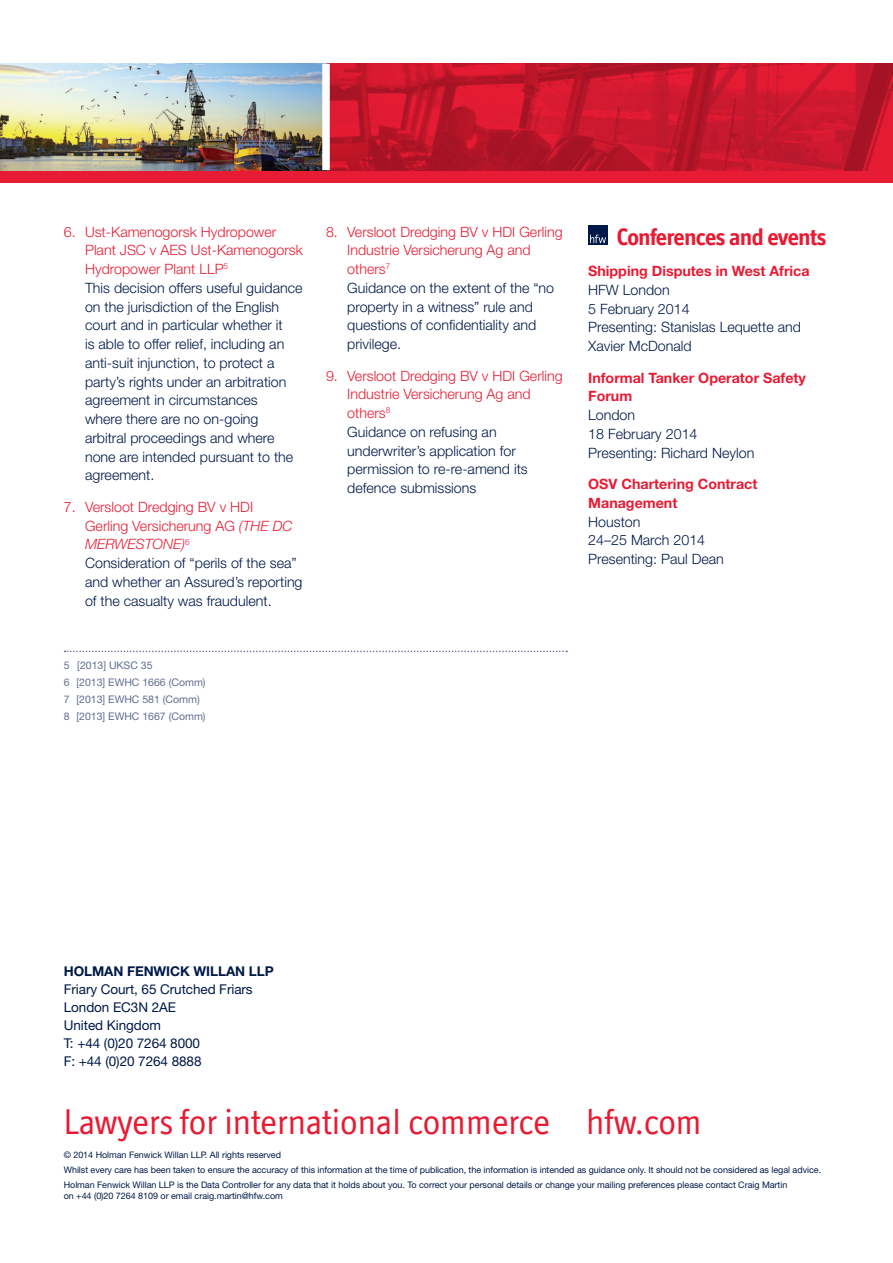
<style>
.page{position:relative;width:893px;height:1263px;background:#fff}
.page>*{position:absolute;margin:0;border:0;box-sizing:border-box;transform-origin:0 0}
.t1{font:36px "Officina Display ITC";color:#e71c34}
.t2{font:700 24px "Officina Display ITC Std";letter-spacing:-.02em;color:#e71c34}
.t3{font:300 14.25px/18.8px "Helvetica Neue";color:#001948}
.t4{font:700 14.25px/18.8px "Helvetica Neue";color:#e71c34}
.t5{font:13.5px/18px "Helvetica Neue";letter-spacing:-.005em;color:#001948}
.t6{font:700 13.5px "Helvetica Neue";letter-spacing:-.005em;color:#001948}
.t7{font:10.5px/16.8px "Helvetica Neue";color:#616c90}
.t8{font:9px/15px "Helvetica Neue";letter-spacing:-.005em;color:#001948}
.s1{color:#e71c34}
.s2{font-style:italic;color:#e71c34}
</style>
<div class="page">
<div style="left:588px;top:225px;width:19px;height:19px;background:#001948"></div>
<svg style="left:590px;top:235px;width:16px;height:8px"></svg>
<div style="left:0;top:170px;width:893px;height:13px;background:#e71c34"></div>
<img style="left:330px;top:64px;width:563px;height:106px">
<img style="left:0;top:64px;width:322px;height:106px">
<svg style="left:65px;top:651px;width:502px;height:1px"></svg>
<p class="t3" style="left:85px;top:222px;width:219px;text-indent:-21px"><span class="s1">6. Ust-Kamenogorsk Hydropower<br>Plant JSC v AES Ust-Kamenogorsk<br>Hydropower Plant LLP</span><sup>5<br></sup>This decision offers useful guidance on the jurisdiction of the English court and in particular whether it<br>is able to offer relief, including an anti-suit injunction, to protect a party’s rights under an arbitration agreement in circumstances<br>where there are no on-going arbitral proceedings and where none are intended pursuant to the agreement.</p>
<p class="t3" style="left:85px;top:497px;width:219px;text-indent:-21px"><span class="s1">7. Versloot Dredging BV v HDI<br>Gerling Versicherung AG</span> <span class="s2">(THE DC<br>MERWESTONE)</span><sup>6<br></sup>Consideration of “perils of the sea” and whether an Assured’s reporting of the casualty was fraudulent.</p>
<p class="t7" style="left:64px;top:657px;width:143px">5 [2013] UKSC 35<br>6 [2013] EWHC 1666 (Comm)<br>7 [2013] EWHC 581 (Comm)<br>8 [2013] EWHC 1667 (Comm)</p>
<p class="t3" style="left:347px;top:222px;width:217px;text-indent:-21px"><span class="s1">8. Versloot Dredging BV v HDI Gerling<br>Industrie Versicherung Ag and others</span><sup>7<br></sup>Guidance on the extent of the “no property in a witness” rule and questions of confidentiality and privilege.</p>
<p class="t3" style="left:347px;top:366px;width:217px;text-indent:-21px"><span class="s1">9. Versloot Dredging BV v HDI Gerling<br>Industrie Versicherung Ag and others</span><sup>8<br></sup>Guidance on refusing an underwriter’s application for permission to re-re-amend its defence submissions</p>
<h2 class="t2" style="left:617px;top:222px;width:211px">Conferences and events</h2>
<p class="t4" style="left:588px;top:261px;width:223px">Shipping Disputes in West Africa</p>
<p class="t3" style="left:588px;top:280px;width:214px">HFW London<br>5 February 2014<br>Presenting: Stanislas Lequette and<br>Xavier McDonald</p>
<p class="t4" style="left:588px;top:368px;width:219px">Informal Tanker Operator Safety<br>Forum</p>
<p class="t3" style="left:588px;top:405px;width:168px">London<br>18 February 2014<br>Presenting: Richard Neylon</p>
<p class="t4" style="left:588px;top:474px;width:171px">OSV Chartering Contract<br>Management</p>
<p class="t3" style="left:588px;top:512px;width:137px">Houston<br>24–25 March 2014<br>Presenting: Paul Dean</p>
<p class="t6" style="left:64px;top:963px;width:211px">HOLMAN FENWICK WILLAN LLP</p>
<p class="t5" style="left:64px;top:980px;width:190px">Friary Court, 65 Crutched Friars<br>London EC3N 2AE<br>United Kingdom<br>T: +44 (0)20 7264 8000<br>F: +44 (0)20 7264 8888</p>
<h1 class="t1" style="left:64px;top:1101px;width:639px">Lawyers for international commerce hfw.com</h1>
<p class="t8" style="left:64px;top:1147px;width:759px">© 2014 Holman Fenwick Willan LLP. All rights reserved<br>Whilst every care has been taken to ensure the accuracy of this information at the time of publication, the information is intended as guidance only. It should not be considered as legal advice.<br>Holman Fenwick Willan LLP is the Data Controller for any data that it holds about you. To correct your personal details or change your mailing preferences please contact Craig Martin</p>
<p class="t8" style="left:64px;top:1188px;width:221px">on +44 (0)20 7264 8109 or email craig.martin@hfw.com</p>
</div>
